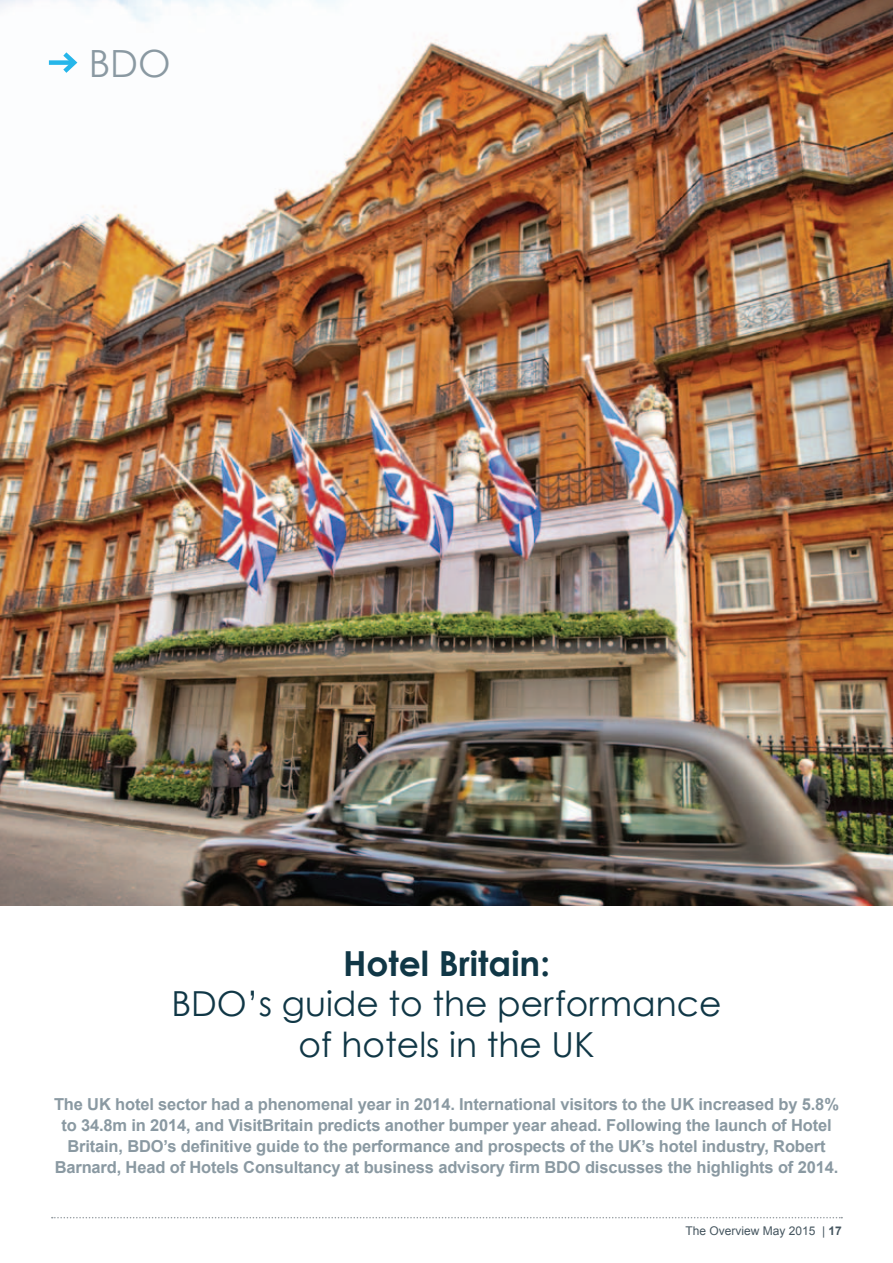
<style>
.page{position:relative;width:893px;height:1263px;background:#fff}
.page>*{position:absolute;margin:0;border:0;box-sizing:border-box;transform-origin:0 0}
.t1{font:37.5px "Century Gothic";color:#8a99a2}
.t2{font:34.5px/40.5px "Century Gothic";color:#103746;text-align:center}
.t3{font:700 34.5px "Century Gothic";color:#103746}
.t4{font:700 16.5px/21px "Arial";letter-spacing:-.01em;color:#8a99a2;text-align:center}
.t5{font:12px "Arial";color:#45555f}
.s1{font-weight:700}
</style>
<div class="page">
<svg style="left:52px;top:1217px;width:790px;height:1px"></svg>
<img style="left:0;top:0;width:893px;height:906px">
<div style="left:49px;top:60px;width:25px;height:5px;background:#26b6ea"></div>
<svg style="left:58px;top:48px;width:23px;height:30px"></svg>
<h1 class="t1" style="left:89px;top:40px;width:75px">bdo</h1>
<h2 class="t3" style="left:343px;top:942px;width:208px">H otel Britain:</h2>
<h2 class="t2" style="left:171px;top:983px;width:552px">BDO’s guide to the performance of hotels in the U K</h2>
<p class="t4" style="left:54px;top:1094px;width:786px">The UK hotel sector had a phenomenal year in 2014. International visitors to the UK increased by 5.8% to 34.8m in 2014, and VisitBritain predicts another bumper year ahead. Following the launch of Hotel Britain, BDO’s definitive guide to the performance and prospects of the UK’s hotel industry, Robert Barnard, Head of Hotels Consultancy at business advisory firm BDO discusses the highlights of 2014.</p>
<p class="t5" style="left:685px;top:1223px;width:158px">The Overview May 2015 | <span class="s1">17</span></p>
</div>
